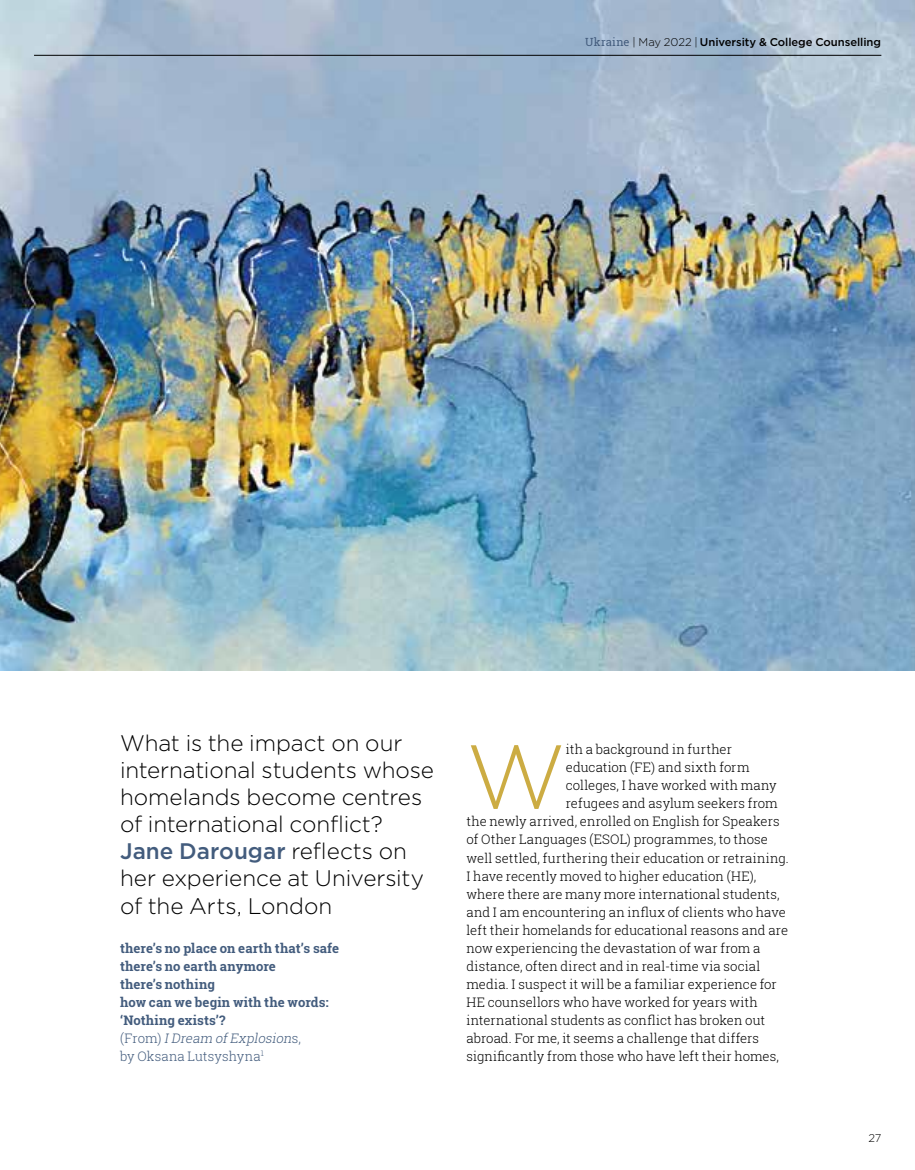
<style>
.page{position:relative;width:915px;height:1170px;background:#fff}
.page>*{position:absolute;margin:0;border:0;box-sizing:border-box;transform-origin:0 0}
.t1{font:300 90.3px "Gotham";color:#ccac43}
.t2{font:300 22.5px/27.3px "Gotham";letter-spacing:-.005em;color:#000}
.t3{font:300 13.2px "Roboto Slab";letter-spacing:.005em;color:#000}
.t4{font:700 13.2px/18px "Roboto Slab";letter-spacing:.005em;color:#435c7d}
.t5{font:500 11.25px "Gotham";letter-spacing:-.005em;color:#000}
.t6{font:300 11.25px "Gotham";color:#000}
.s1{font-family:"Roboto Slab";font-weight:400;color:#435c7d}
.s2{font-weight:300}
.s3{font-weight:500;color:#435c7d}
.s4{font-weight:300;font-style:italic}
</style>
<div class="page">
<img style="left:0;top:0;width:914px;height:670px">
<hr style="left:34px;top:55px;width:847px;height:1px;background:#000">
<p class="t5" style="left:585px;top:35px;width:297px"><span class="s1">Ukraine</span> <span class="s2">| May 2022 |</span> University &amp; College Counselling</p>
<h2 class="t2" style="left:120px;top:728px;width:315px">What is the impact on our international students whose homelands become centres of international conflict?<br><span class="s3">Jane Darougar</span> reflects on her experience at University of the Arts, London</h2>
<p class="t4" style="left:120px;top:938px;width:221px">there’s no place on earth that’s safe there’s no earth anymore<br>there’s nothing<br>how can we begin with the words: ‘Nothing exists’?<br><span class="s2">( F r o m)</span> <span class="s4">IDream ofExplosion</span><span class="s2">s ,<br>by Oksana Lutsyshyna</span><sup>1</sup></p>
<h1 class="t1" style="left:466px;top:727px;width:101px">W</h1>
<p class="t3" style="left:565px;top:740px;width:168px">ith a background in further</p>
<p class="t3" style="left:565px;top:758px;width:185px">education (FE) and sixth form</p>
<p class="t3" style="left:565px;top:776px;width:212px">colleges, I have worked with many</p>
<p class="t3" style="left:565px;top:794px;width:213px">refugees and asylum seekers from</p>
<p class="t3" style="left:466px;top:812px;width:314px">the newly arrived, enrolled on English for Speakers</p>
<p class="t3" style="left:466px;top:830px;width:303px">of Other Languages (ESOL) programmes, to those</p>
<p class="t3" style="left:466px;top:848px;width:324px">well settled, furthering their education or retraining.</p>
<p class="t3" style="left:466px;top:866px;width:291px">I have recently moved to higher education (HE),</p>
<p class="t3" style="left:466px;top:884px;width:314px">where there are many more international students,</p>
<p class="t3" style="left:466px;top:902px;width:320px">and I am encountering an influx of clients who have</p>
<p class="t3" style="left:466px;top:920px;width:323px">left their homelands for educational reasons and are</p>
<p class="t3" style="left:466px;top:938px;width:295px">now experiencing the devastation of war from a</p>
<p class="t3" style="left:466px;top:956px;width:295px">distance, often direct and in real-time via social</p>
<p class="t3" style="left:466px;top:974px;width:312px">media. I suspect it will be a familiar experience for</p>
<p class="t3" style="left:466px;top:992px;width:293px">HE counsellors who have worked for years with</p>
<p class="t3" style="left:466px;top:1010px;width:300px">international students as conflict has broken out</p>
<p class="t3" style="left:466px;top:1028px;width:294px">abroad. For me, it seems a challenge that differs</p>
<p class="t3" style="left:466px;top:1046px;width:314px">significantly from those who have left their homes,</p>
<p class="t6" style="left:868px;top:1131px;width:15px">27</p>
</div>
